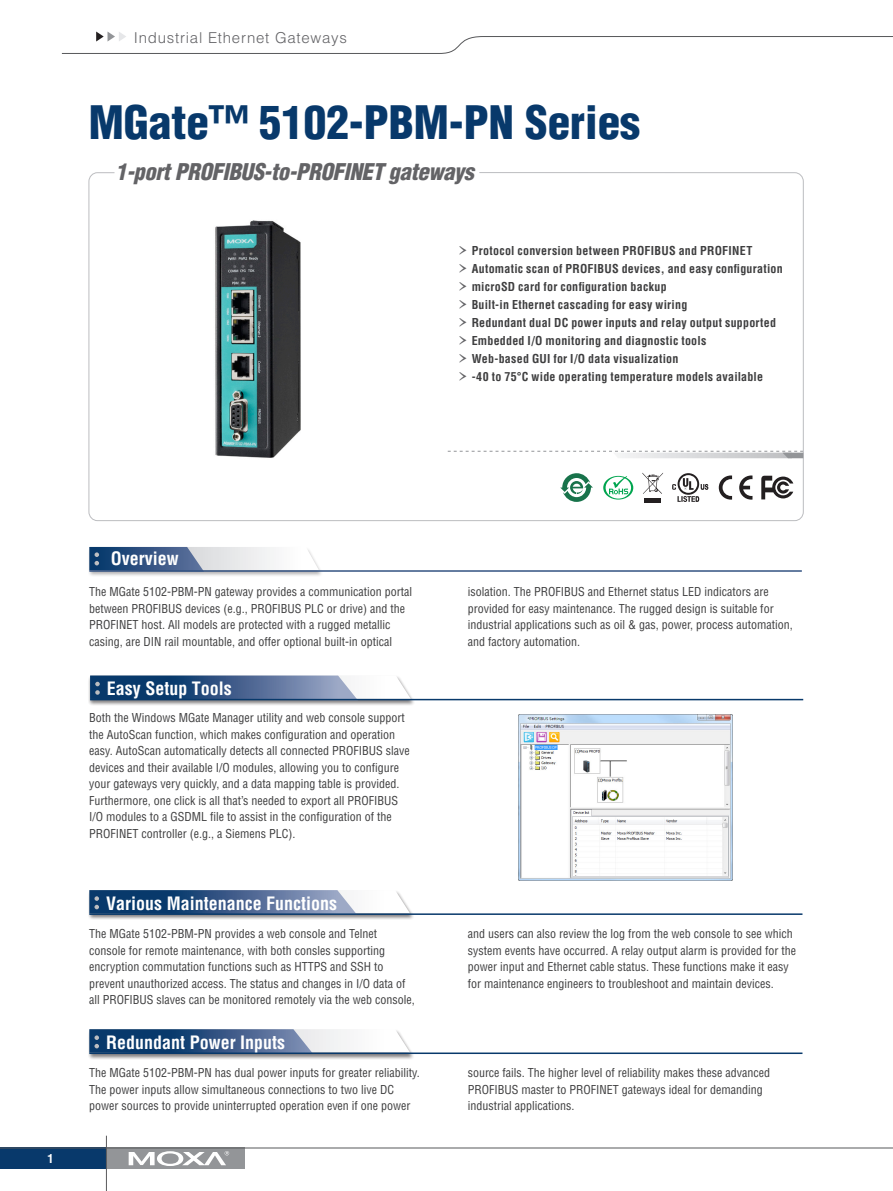
<style>
.page{position:relative;width:893px;height:1191px;background:#fff}
.page>*{position:absolute;margin:0;border:0;box-sizing:border-box;transform-origin:0 0}
.pro_name{font:900 condensed 45px "Helvetica";color:#08396b}
.pro_des{font:italic 900 condensed 22.5px "Helvetica";letter-spacing:-.015em;color:#636366}
.topic{font:700 condensed 18px "Helvetica";color:#fff}
.t1{font:300 15px "Helvetica";letter-spacing:.05em;color:#636366}
.body{font:condensed 12px/16.5px "Helvetica";color:#3e3e3f}
.t2{font:700 condensed 12px "Helvetica";letter-spacing:.02em;color:#3e3e3f}
.t3{font:700 condensed 12px "Helvetica";color:#fff}
.s1{font-family:"Garamond Premr Pro";font-weight:400;font-stretch:normal;font-size:24px;color:#636366}
</style>
<div class="page">
<div style="left:0;top:1147px;width:106px;height:22px;background:#08396b"></div>
<div style="left:106px;top:1147px;width:138px;height:22px;background:#939598"></div>
<hr style="left:0;top:1147px;width:893px;height:1px;background:#57585a">
<svg style="left:129px;top:1151px;width:100px;height:15px"></svg>
<hr style="left:106px;top:1135px;width:1px;height:56px;background:#59595c">
<svg style="left:61px;top:32px;width:832px;height:22px"></svg>
<svg style="left:448px;top:451px;width:355px;height:7px"></svg>
<div style="left:87px;top:547px;width:237px;height:30px;background:#231f20;opacity:.35"></div>
<svg style="left:89px;top:547px;width:230px;height:23px"></svg>
<hr style="left:89px;top:570px;width:713px;height:2px;background:#325282">
<div style="left:87px;top:890px;width:327px;height:30px;background:#231f20;opacity:.35"></div>
<hr style="left:89px;top:913px;width:713px;height:2px;background:#08396b">
<svg style="left:89px;top:890px;width:321px;height:25px"></svg>
<div style="left:88px;top:675px;width:327px;height:31px;background:#231f20;opacity:.35"></div>
<hr style="left:90px;top:699px;width:713px;height:1px;background:#08396b">
<svg style="left:90px;top:675px;width:321px;height:25px"></svg>
<div style="left:87px;top:1029px;width:327px;height:30px;background:#231f20;opacity:.35"></div>
<hr style="left:89px;top:1052px;width:713px;height:2px;background:#08396b">
<svg style="left:89px;top:1029px;width:321px;height:25px"></svg>
<img style="left:518px;top:714px;width:214px;height:166px">
<img style="left:215px;top:220px;width:86px;height:238px">
<svg style="left:719px;top:475px;width:13px;height:24px"></svg>
<svg style="left:739px;top:475px;width:13px;height:24px"></svg>
<svg style="left:761px;top:476px;width:32px;height:23px"></svg>
<svg style="left:672px;top:473px;width:36px;height:29px"></svg>
<svg style="left:560px;top:473px;width:33px;height:29px"></svg>
<img style="left:614px;top:475px;width:20px;height:25px">
<svg style="left:603px;top:476px;width:30px;height:23px"></svg>
<hr style="left:644px;top:498px;width:17px;height:4px;background:#231f20">
<svg style="left:642px;top:472px;width:21px;height:22px"></svg>
<p class="t1" style="left:134px;top:29px;width:215px">Industrial Ethernet Gateways</p>
<p class="pro_name" style="left:89px;top:94px;width:553px">MGate™ 5102-PBM-PN Series</p>
<p class="pro_des" style="left:115px;top:158px;width:360px">1-port PROFIBUS-to-PROFINET gateways</p>
<p class="t2" style="left:457px;top:243px;width:297px"><span class="s1">›</span> Protocol conversion between PROFIBUS and PROFINET</p>
<p class="t2" style="left:457px;top:261px;width:327px"><span class="s1">›</span> Automatic scan of PROFIBUS devices, and easy configuration</p>
<p class="t2" style="left:457px;top:279px;width:211px"><span class="s1">›</span> microSD card for configuration backup</p>
<p class="t2" style="left:457px;top:297px;width:232px"><span class="s1">›</span> Built-in Ethernet cascading for easy wiring</p>
<p class="t2" style="left:457px;top:315px;width:320px"><span class="s1">›</span> Redundant dual DC power inputs and relay output supported</p>
<p class="t2" style="left:457px;top:333px;width:251px"><span class="s1">›</span> Embedded I/O monitoring and diagnostic tools</p>
<p class="t2" style="left:457px;top:351px;width:223px"><span class="s1">›</span> Web-based GUI for I/O data visualization</p>
<p class="t2" style="left:457px;top:369px;width:307px"><span class="s1">›</span> -40 to 75°C wide operating temperature models available</p>
<p class="t3" style="left:47px;top:1151px;width:8px">1</p>
<p class="topic" style="left:111px;top:547px;width:69px">Overview</p>
<p class="body" style="left:89px;top:583px;width:324px">The MGate 5102-PBM-PN gateway provides a communication portal between PROFIBUS devices (e.g., PROFIBUS PLC or drive) and the PROFINET host. All models are protected with a rugged metallic casing, are DIN rail mountable, and offer optional built-in optical</p>
<p class="topic" style="left:107px;top:677px;width:126px">Easy Setup Tools</p>
<p class="body" style="left:89px;top:709px;width:322px">Both the Windows MGate Manager utility and web console support the AutoScan function, which makes configuration and operation easy. AutoScan automatically detects all connected PROFIBUS slave devices and their available I/O modules, allowing you to configure your gateways very quickly, and a data mapping table is provided.<br>Furthermore, one click is all that’s needed to export all PROFIBUS I/O modules to a GSDML file to assist in the configuration of the PROFINET controller (e.g., a Siemens PLC).</p>
<p class="topic" style="left:106px;top:892px;width:232px">Various Maintenance Functions</p>
<p class="body" style="left:468px;top:583px;width:326px">isolation. The PROFIBUS and Ethernet status LED indicators are provided for easy maintenance. The rugged design is suitable for industrial applications such as oil &amp; gas, power, process automation, and factory automation.</p>
<p class="body" style="left:89px;top:925px;width:327px">The MGate 5102-PBM-PN provides a web console and Telnet console for remote maintenance, with both consles supporting encryption commutation functions such as HTTPS and SSH to prevent unauthorized access. The status and changes in I/O data of all PROFIBUS slaves can be monitored remotely via the web console,</p>
<p class="body" style="left:468px;top:925px;width:330px">and users can also review the log from the web console to see which system events have occurred. A relay output alarm is provided for the power input and Ethernet cable status. These functions make it easy for maintenance engineers to troubleshoot and maintain devices.</p>
<p class="topic" style="left:106px;top:1031px;width:181px">Redundant Power Inputs</p>
<p class="body" style="left:89px;top:1064px;width:332px">The MGate 5102-PBM-PN has dual power inputs for greater reliability.<br>The power inputs allow simultaneous connections to two live DC power sources to provide uninterrupted operation even if one power</p>
<p class="body" style="left:468px;top:1064px;width:304px">source fails. The higher level of reliability makes these advanced<br>PROFIBUS master to PROFINET gateways ideal for demanding industrial applications.</p>
</div>
